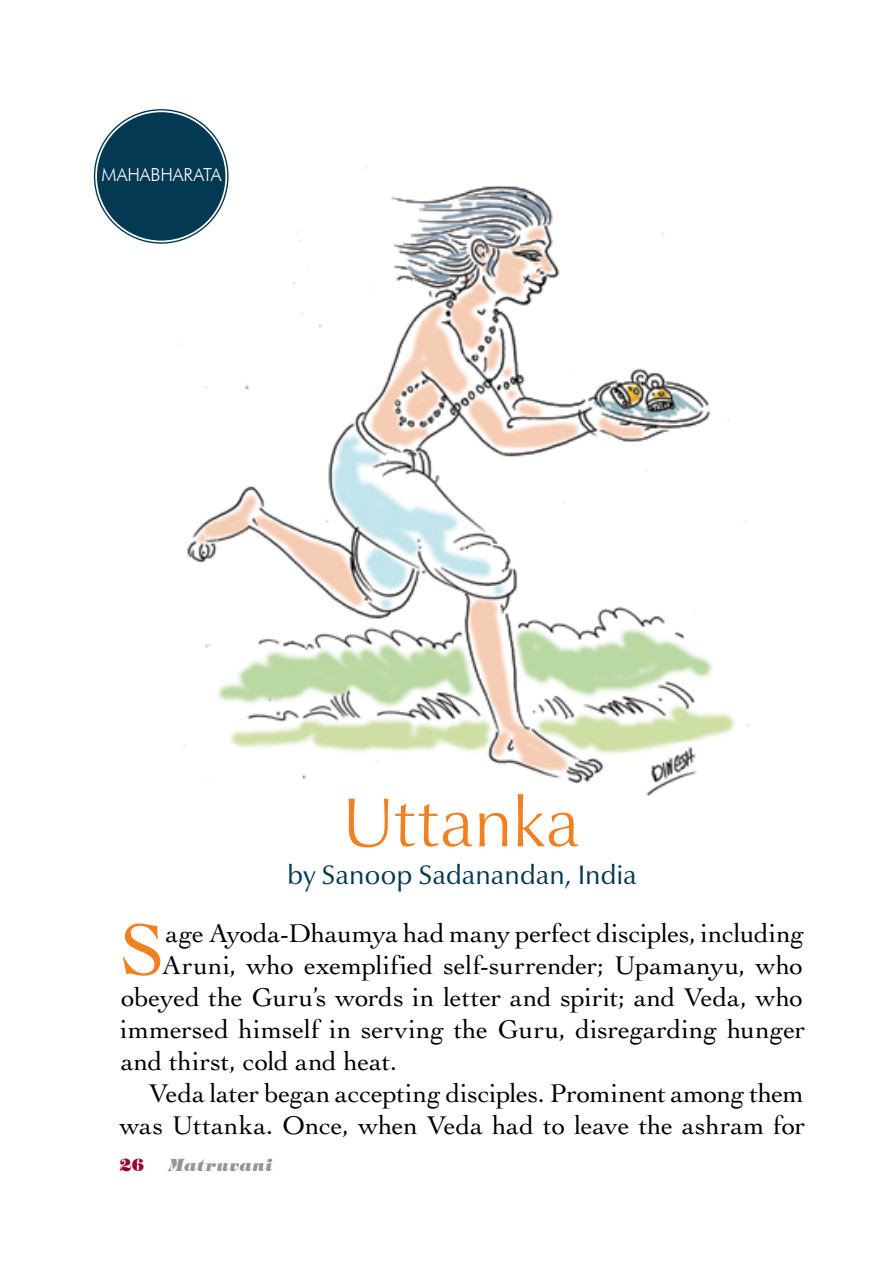
<style>
.page{position:relative;width:881px;height:1276px;background:#fff}
.page>*{position:absolute;margin:0;border:0;box-sizing:border-box;transform-origin:0 0}
.t1{font:75.83px "Cochin";color:#ef8122}
.t2{font:300 69.75px "Optima Nova LT";color:#ef8122}
.t3{font:27px "Cochin";letter-spacing:-.005em;color:#000}
.t4{font:27px "Optima Nova LT";letter-spacing:-.005em;color:#043953}
.t5{font:300 18px "Futura BT";letter-spacing:-.005em;color:#fff}
.t6{font:italic 800 16.88px "Tiffany";letter-spacing:.01em;color:#939598}
.t7{font:800 16.88px "Tiffany IT Cby BT";color:#980030}
</style>
<div class="page">
<img style="left:168px;top:143px;width:581px;height:653px">
<div style="left:97px;top:112px;width:128px;height:129px;background:#043953;border-radius:50%"></div>
<p class="t5" style="left:102px;top:164px;width:121px">MAHABHARATA</p>
<h2 class="t2" style="left:342px;top:782px;width:239px">Uttanka</h2>
<p class="t4" style="left:287px;top:859px;width:351px">by Sanoop Sadanandan, India</p>
<h1 class="t1" style="left:119px;top:906px;width:46px">S</h1>
<p class="t3" style="left:166px;top:918px;width:639px">age Ayoda-Dhaumya had many perfect disciples, including</p>
<p class="t3" style="left:162px;top:950px;width:642px">Aruni, who exemplified self-surrender; Upamanyu, who</p>
<p class="t3" style="left:121px;top:982px;width:683px">obeyed the Guru’s words in letter and spirit; and Veda, who</p>
<p class="t3" style="left:121px;top:1013px;width:686px">immersed himself in serving the Guru, disregarding hunger</p>
<p class="t3" style="left:121px;top:1045px;width:277px">and thirst, cold and heat.</p>
<p class="t3" style="left:149px;top:1077px;width:656px">Veda later began accepting disciples. Prominent among them</p>
<p class="t3" style="left:120px;top:1109px;width:686px">was Uttanka. Once, when Veda had to leave the ashram for</p>
<p class="t7" style="left:119px;top:1154px;width:26px">26</p>
<p class="t6" style="left:168px;top:1153px;width:106px">Matruvani</p>
</div>
